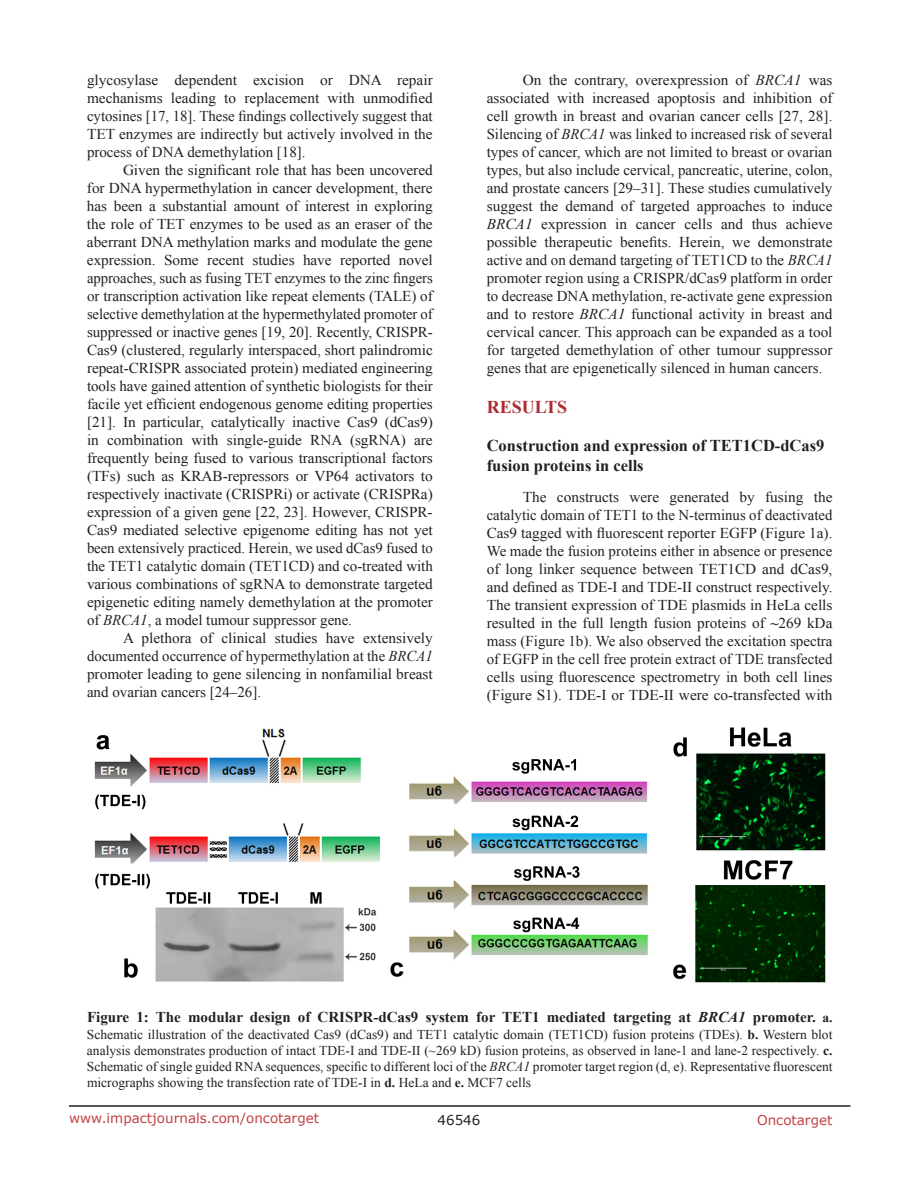
<style>
.page{position:relative;width:918px;height:1188px;background:#fff}
.page>*{position:absolute;margin:0;border:0;box-sizing:border-box;transform-origin:0 0}
.t1{font:700 18px "Times New Roman";color:#ac2b31}
.t2{font:700 16.5px/19.8px "Times New Roman";color:#231f20}
.t3{font:15px/18px "Times New Roman";color:#231f20;text-align:justify}
.t4{font:700 15px "Times New Roman";color:#231f20}
.t5{font:13.5px/16.2px "Times New Roman";color:#231f20;text-align:justify}
.t6{font:13.5px "Verdana";color:#c24141}
.t7{font:13.5px "Verdana";color:#231f20}
.s1{font-style:italic}
.s2{font-weight:700}
.s3{font-size:13.5px}
</style>
<div class="page">
<hr style="left:69px;top:1105px;width:781px;height:2px;background:#231f20">
<img style="left:94px;top:727px;width:732px;height:256px">
<p class="t3" style="left:87px;top:71px;width:347px">glycosylase dependent excision or DNA repair mechanisms leading to replacement with unmodified cytosines [17, 18]. These findings collectively suggest that TET enzymes are indirectly but actively involved in the process of DNA demethylation [18].</p>
<p class="t3" style="left:87px;top:161px;width:347px;text-indent:36px">Given the significant role that has been uncovered for DNA hypermethylation in cancer development, there has been a substantial amount of interest in exploring the role of TET enzymes to be used as an eraser of the aberrant DNA methylation marks and modulate the gene expression. Some recent studies have reported novel approaches, such as fusing TET enzymes to the zinc fingers or transcription activation like repeat elements (TALE) of selective demethylation at the hypermethylated promoter of suppressed or inactive genes [19, 20]. Recently, CRISPR-Cas9 (clustered, regularly interspaced, short palindromic repeat-CRISPR associated protein) mediated engineering tools have gained attention of synthetic biologists for their facile yet efficient endogenous genome editing properties [21]. In particular, catalytically inactive Cas9 (dCas9) in combination with single-guide RNA (sgRNA) are frequently being fused to various transcriptional factors (TFs) such as KRAB-repressors or VP64 activators to respectively inactivate (CRISPRi) or activate (CRISPRa) expression of a given gene [22, 23]. However, CRISPR-Cas9 mediated selective epigenome editing has not yet been extensively practiced. Herein, we used dCas9 fused to the TET1 catalytic domain (TET1CD) and co-treated with various combinations of sgRNA to demonstrate targeted epigenetic editing namely demethylation at the promoter of <span class="s1">BRCA1</span>, a model tumour suppressor gene.</p>
<p class="t3" style="left:87px;top:629px;width:347px;text-indent:36px">A plethora of clinical studies have extensively documented occurrence of hypermethylation at the <span class="s1">BRCA1 </span>promoter leading to gene silencing in nonfamilial breast and ovarian cancers [24–26].</p>
<p class="t3" style="left:487px;top:71px;width:347px;text-indent:36px">On the contrary, overexpression of <span class="s1">BRCA1</span> was associated with increased apoptosis and inhibition of cell growth in breast and ovarian cancer cells [27, 28].<br>Silencing of <span class="s1">BRCA1</span> was linked to increased risk of several types of cancer, which are not limited to breast or ovarian types, but also include cervical, pancreatic, uterine, colon, and prostate cancers [29–31]. These studies cumulatively suggest the demand of targeted approaches to induce <span class="s1">BRCA1</span> expression in cancer cells and thus achieve possible therapeutic benefits. Herein, we demonstrate active and on demand targeting of TET1CD to the <span class="s1">BRCA1 </span>promoter region using a CRISPR/dCas9 platform in order to decrease DNA methylation, re-activate gene expression and to restore <span class="s1">BRCA1</span> functional activity in breast and cervical cancer. This approach can be expanded as a tool for targeted demethylation of other tumour suppressor genes that are epigenetically silenced in human cancers.</p>
<p class="t1" style="left:487px;top:395px;width:82px">RESULTS</p>
<p class="t2" style="left:487px;top:435px;width:339px">Construction and expression of TET1CD-dCas9 fusion proteins in cells</p>
<p class="t3" style="left:487px;top:488px;width:347px;text-indent:36px">The constructs were generated by fusing the catalytic domain of TET1 to the N-terminus of deactivated Cas9 tagged with fluorescent reporter EGFP (Figure 1a).<br>We made the fusion proteins either in absence or presence of long linker sequence between TET1CD and dCas9, and defined as TDE-I and TDE-II construct respectively.<br>The transient expression of TDE plasmids in HeLa cells resulted in the full length fusion proteins of <span class="s2">~</span>269 kDa mass (Figure 1b). We also observed the excitation spectra of EGFP in the cell free protein extract of TDE transfected cells using fluorescence spectrometry in both cell lines (Figure S1). TDE-I or TDE-II were co-transfected with</p>
<p class="t4" style="left:87px;top:1007px;width:747px">Figure 1: The modular design of CRISPR-dCas9 system for TET1 mediated targeting at <span class="s1">BRCA1</span> promoter. <span class="s3">a.</span></p>
<p class="t5" style="left:87px;top:1026px;width:747px">Schematic illustration of the deactivated Cas9 (dCas9) and TET1 catalytic domain (TET1CD) fusion proteins (TDEs). <span class="s2">b.</span> Western blot analysis demonstrates production of intact TDE-I and TDE-II (~269 kD) fusion proteins, as observed in lane-1 and lane-2 respectively. <span class="s2">c.<br></span>Schematic of single guided RNA sequences, specific to different loci of the <span class="s1">BRCA1</span> promoter target region (d, e). Representative fluorescent micrographs showing the transfection rate of TDE-I in <span class="s2">d.</span> HeLa and <span class="s2">e.</span> MCF7 cells</p>
<p class="t6" style="left:69px;top:1109px;width:252px">www.impactjournals.com/oncotarget</p>
<p class="t7" style="left:438px;top:1111px;width:44px">46546</p>
<p class="t6" style="left:757px;top:1111px;width:77px">Oncotarget</p>
</div>
